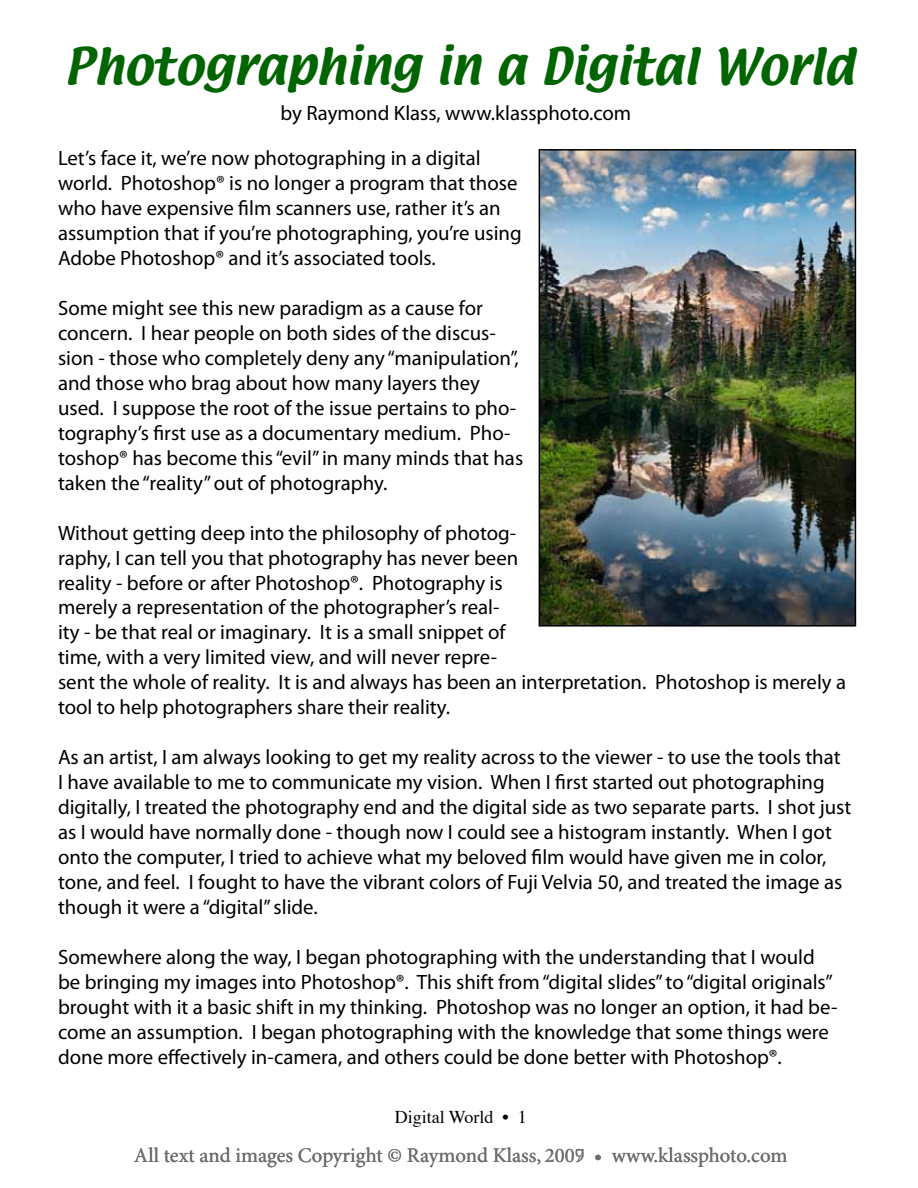
<style>
.page{position:relative;width:918px;height:1188px;background:#fff}
.page>*{position:absolute;margin:0;border:0;box-sizing:border-box;transform-origin:0 0}
.t1{font:45px "Textile";color:#006500}
.t2{font:20.85px/24.9px "Myriad Pro";color:#000}
.t3{font:20.85px "Minion Pro";color:#6d6e71}
.t4{font:18px "Times";color:#000}
</style>
<div class="page">
<img style="left:542px;top:152px;width:311px;height:472px">
<div style="left:539px;top:149px;width:317px;height:478px;border:2px solid #000"></div>
<h1 class="t1" style="left:64px;top:35px;width:791px">Photographing in a Digital World</h1>
<p class="t2" style="left:280px;top:101px;width:352px">by Raymond Klass, www.klassphoto.com</p>
<p class="t2" style="left:58px;top:146px;width:465px">Let’s face it, we’re now photographing in a digital world. Photoshop® is no longer a program that those who have expensive film scanners use, rather it’s an assumption that if you’re photographing, you’re using Adobe Photoshop® and it’s associated tools.</p>
<p class="t2" style="left:58px;top:296px;width:467px">Some might see this new paradigm as a cause for concern. I hear people on both sides of the discus&shy;sion - those who completely deny any “manipulation”, and those who brag about how many layers they used. I suppose the root of the issue pertains to pho&shy;tography’s first use as a documentary medium. Pho&shy;toshop® has become this “evil” in many minds that has taken the “reality” out of photography.</p>
<p class="t2" style="left:58px;top:521px;width:790px">Without getting deep into the philosophy of photog-<br>raphy, I can tell you that photography has never been<br>reality - before or after Photoshop®. Photography is<br>merely a representation of the photographer’s real-<br>ity - be that real or imaginary. It is a small snippet of<br>time, with a very limited view, and will never repre-<br>sent the whole of reality. It is and always has been an interpretation. Photoshop is merely a tool to help photographers share their reality.</p>
<p class="t2" style="left:58px;top:745px;width:795px">As an artist, I am always looking to get my reality across to the viewer - to use the tools that<br>I have available to me to communicate my vision. When I first started out photographing digitally, I treated the photography end and the digital side as two separate parts. I shot just as I would have normally done - though now I could see a histogram instantly. When I got onto the computer, I tried to achieve what my beloved film would have given me in color, tone, and feel. I fought to have the vibrant colors of Fuji Velvia 50, and treated the image as though it were a “digital” slide.</p>
<p class="t2" style="left:58px;top:945px;width:781px">Somewhere along the way, I began photographing with the understanding that I would be bringing my images into Photoshop®. This shift from “digital slides” to “digital originals” brought with it a basic shift in my thinking. Photoshop was no longer an option, it had be&shy;come an assumption. I began photographing with the knowledge that some things were done more effectively in-camera, and others could be done better with Photoshop®.</p>
<p class="t4" style="left:395px;top:1100px;width:134px">Digital World • 1</p>
<p class="t3" style="left:134px;top:1143px;width:655px">All text and images Copyright © Raymond Klass, 2007 • www.klassphoto.com</p>
<p class="t3" style="left:575px;top:1143px;width:11px">9</p>
</div>
